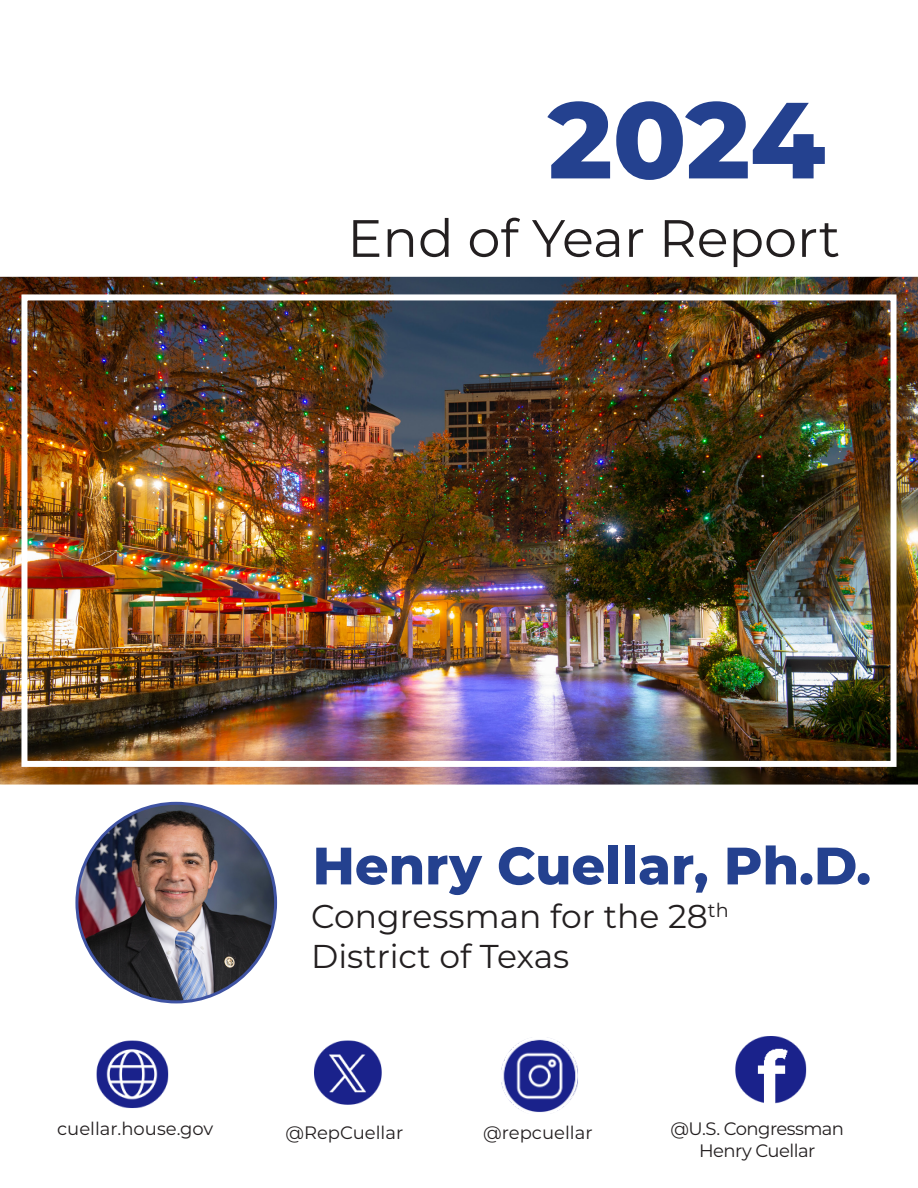
<style>
.page{position:relative;width:918px;height:1188px;background:#fff}
.page>*{position:absolute;margin:0;border:0;box-sizing:border-box;transform-origin:0 0}
.t1{font:800 108px "Montserrat";color:#24418f}
.t2{font:800 52.5px "Montserrat";color:#24418f}
.t3{font:52.5px "Montserrat";color:#231f20}
.t4{font:33px "Montserrat";color:#231f20}
.t5{font:18px "Montserrat";color:#231f20}
.t6{font:18px "Montserrat";letter-spacing:-.03em;color:#231f20}
</style>
<div class="page">
<img style="left:77px;top:803px;width:199px;height:199px;border-radius:99px">
<img style="left:314px;top:1040px;width:68px;height:65px">
<img style="left:96px;top:1040px;width:73px;height:68px">
<img style="left:735px;top:1036px;width:72px;height:68px">
<img style="left:501px;top:1037px;width:77px;height:75px">
<img style="left:0;top:276px;width:918px;height:509px">
<div style="left:21px;top:294px;width:876px;height:473px;border:6px solid #fff"></div>
<p class="t1" style="left:548px;top:61px;width:279px">2024</p>
<p class="t3" style="left:347px;top:202px;width:494px">End of Year Report</p>
<p class="t2" style="left:313px;top:827px;width:560px">Henry Cuellar, Ph.D.</p>
<p class="t4" style="left:311px;top:894px;width:419px">Congressman for the 28<sup>th</sup></p>
<p class="t4" style="left:311px;top:934px;width:260px">District of Texas</p>
<p class="t5" style="left:57px;top:1116px;width:158px">cuellar.house.gov</p>
<p class="t5" style="left:286px;top:1120px;width:119px">@RepCuellar</p>
<p class="t5" style="left:483px;top:1120px;width:111px">@repcuellar</p>
<p class="t6" style="left:670px;top:1116px;width:175px">@U.S. Congressman</p>
<p class="t6" style="left:699px;top:1138px;width:118px">Henry Cuellar</p>
</div>
